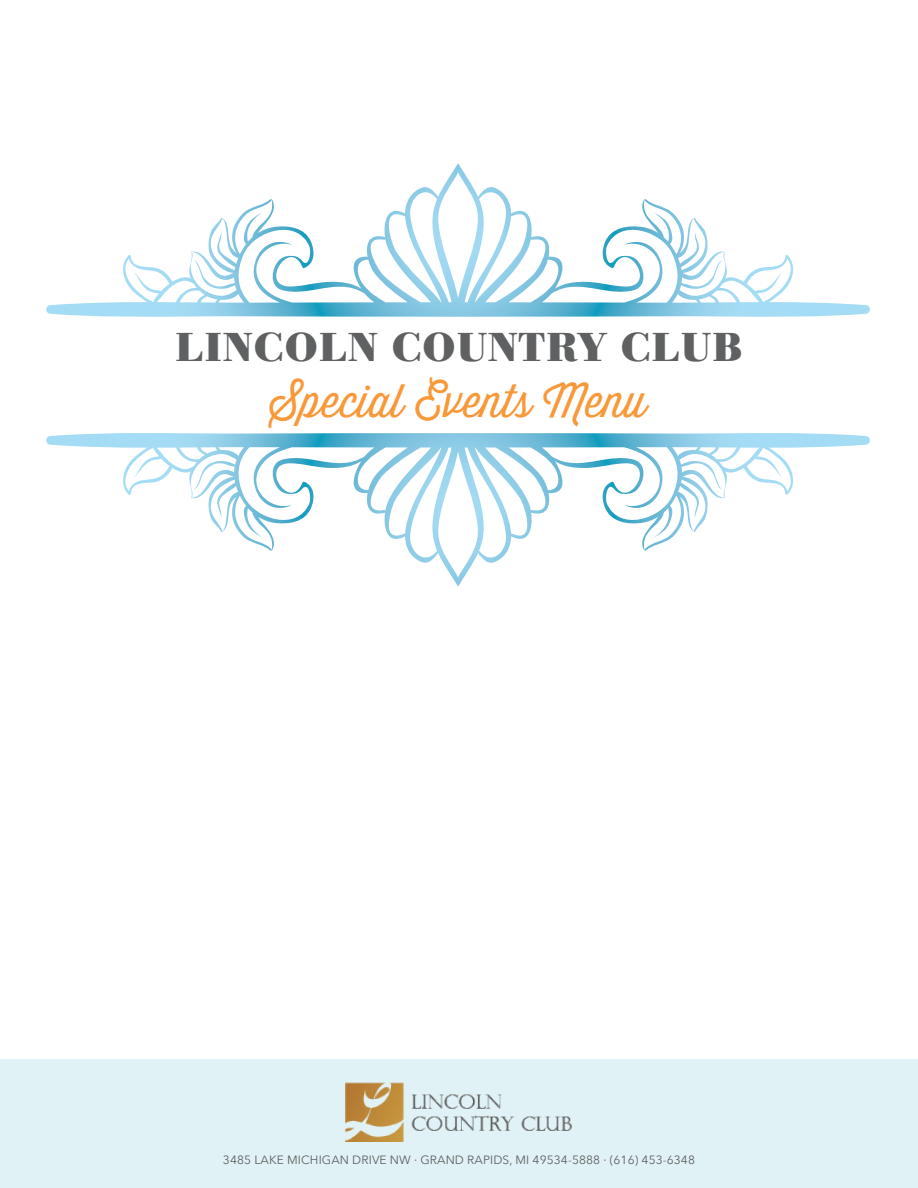
<style>
.page{position:relative;width:918px;height:1188px;background:#fff}
.page>*{position:absolute;margin:0;border:0;box-sizing:border-box;transform-origin:0 0}
.t1{font:300 45.6px "Thirsty Script";color:#f89838}
.t2{font:42.15px "Bodoni Antiqua Bld";letter-spacing:.025em;color:#5f6062}
.t3{font:12px "Avenir Next";letter-spacing:.01em;color:#5f6062}
</style>
<div class="page">
<svg style="left:46px;top:164px;width:824px;height:153px"></svg>
<svg style="left:46px;top:436px;width:639px;height:150px"></svg>
<div style="left:0;top:1059px;width:918px;height:129px;background:#e0f2f5"></div>
<h2 class="t2" style="left:175px;top:319px;width:569px">LINCOLN COUNTRY CLUB</h2>
<h1 class="t1" style="left:271px;top:368px;width:378px">Special Events Menu</h1>
<p class="t3" style="left:223px;top:1149px;width:474px">3485 LAKE MICHIGAN DRIVE NW · GRAND RAPIDS, MI 49534-5888 · (616) 453-6348</p>
</div>
